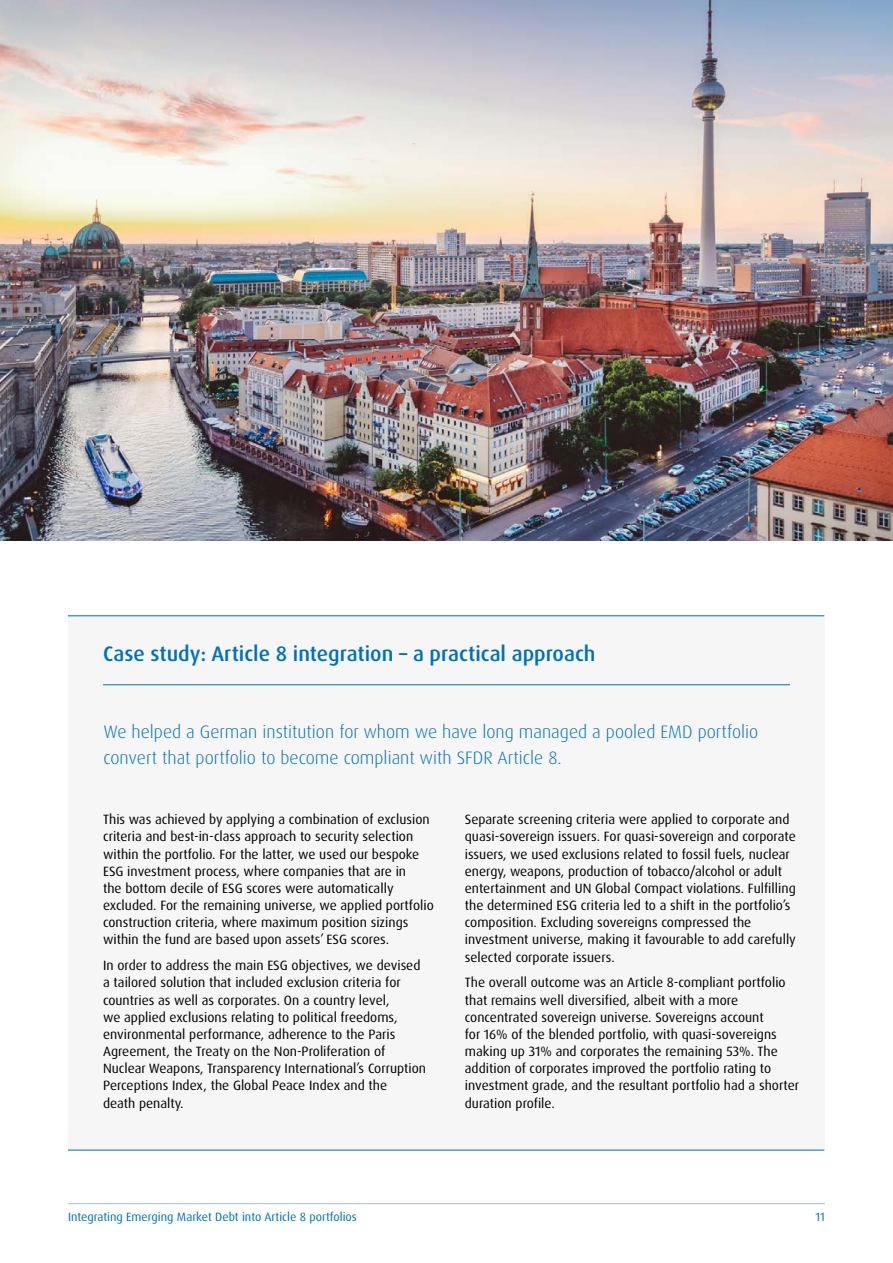
<style>
.page{position:relative;width:893px;height:1263px;background:#fff}
.page>*{position:absolute;margin:0;border:0;box-sizing:border-box;transform-origin:0 0}
.t1{font:500 21px "Dax Pro";color:#0070ba}
.t2{font:300 18px/25.8px "Dax Pro";color:#0070ba}
.t3{font:13.5px/17.1px "Dax Pro";color:#000}
.t4{font:12px "Dax Pro";color:#0070ba}
</style>
<div class="page">
<hr style="left:68px;top:1203px;width:757px;height:1px;background:#a4c1e6">
<div style="left:68px;top:615px;width:756px;height:535px;background:#f6f6f6"></div>
<hr style="left:68px;top:615px;width:756px;height:1px;background:#0070ba">
<hr style="left:68px;top:1150px;width:756px;height:1px;background:#0070ba">
<hr style="left:103px;top:684px;width:687px;height:1px;background:#0070ba">
<img style="left:0;top:0;width:893px;height:541px">
<h1 class="t1" style="left:103px;top:640px;width:494px">Case study: Article 8 integration – a practical approach</h1>
<h2 class="t2" style="left:103px;top:719px;width:656px">We helped a German institution for whom we have long managed a pooled EMD portfolio convert that portfolio to become compliant with SFDR Article 8.</h2>
<p class="t3" style="left:103px;top:811px;width:332px">This was achieved by applying a combination of exclusion criteria and best-in-class approach to security selection within the portfolio. For the latter, we used our bespoke ESG investment process, where companies that are in<br>the bottom decile of ESG scores were automatically excluded. For the remaining universe, we applied portfolio construction criteria, where maximum position sizings within the fund are based upon assets’ ESG scores.</p>
<p class="t3" style="left:103px;top:957px;width:324px">In order to address the main ESG objectives, we devised a tailored solution that included exclusion criteria for countries as well as corporates. On a country level,<br>we applied exclusions relating to political freedoms, environmental performance, adherence to the Paris Agreement, the Treaty on the Non-Proliferation of Nuclear Weapons, Transparency International’s Corruption Perceptions Index, the Global Peace Index and the<br>death penalty.</p>
<p class="t3" style="left:465px;top:811px;width:333px">Separate screening criteria were applied to corporate and quasi-sovereign issuers. For quasi-sovereign and corporate issuers, we used exclusions related to fossil fuels, nuclear energy, weapons, production of tobacco/alcohol or adult entertainment and UN Global Compact violations. Fulfilling the determined ESG criteria led to a shift in the portfolio’s composition. Excluding sovereigns compressed the investment universe, making it favourable to add carefully selected corporate issuers.</p>
<p class="t3" style="left:465px;top:974px;width:336px">The overall outcome was an Article 8-compliant portfolio that remains well diversified, albeit with a more concentrated sovereign universe. Sovereigns account<br>for 16% of the blended portfolio, with quasi-sovereigns making up 31% and corporates the remaining 53%. The addition of corporates improved the portfolio rating to investment grade, and the resultant portfolio had a shorter duration profile.</p>
<p class="t4" style="left:68px;top:1209px;width:290px">Integrating Emerging Market Debt into Article 8 portfolios</p>
<p class="t4" style="left:815px;top:1209px;width:11px">11</p>
</div>
